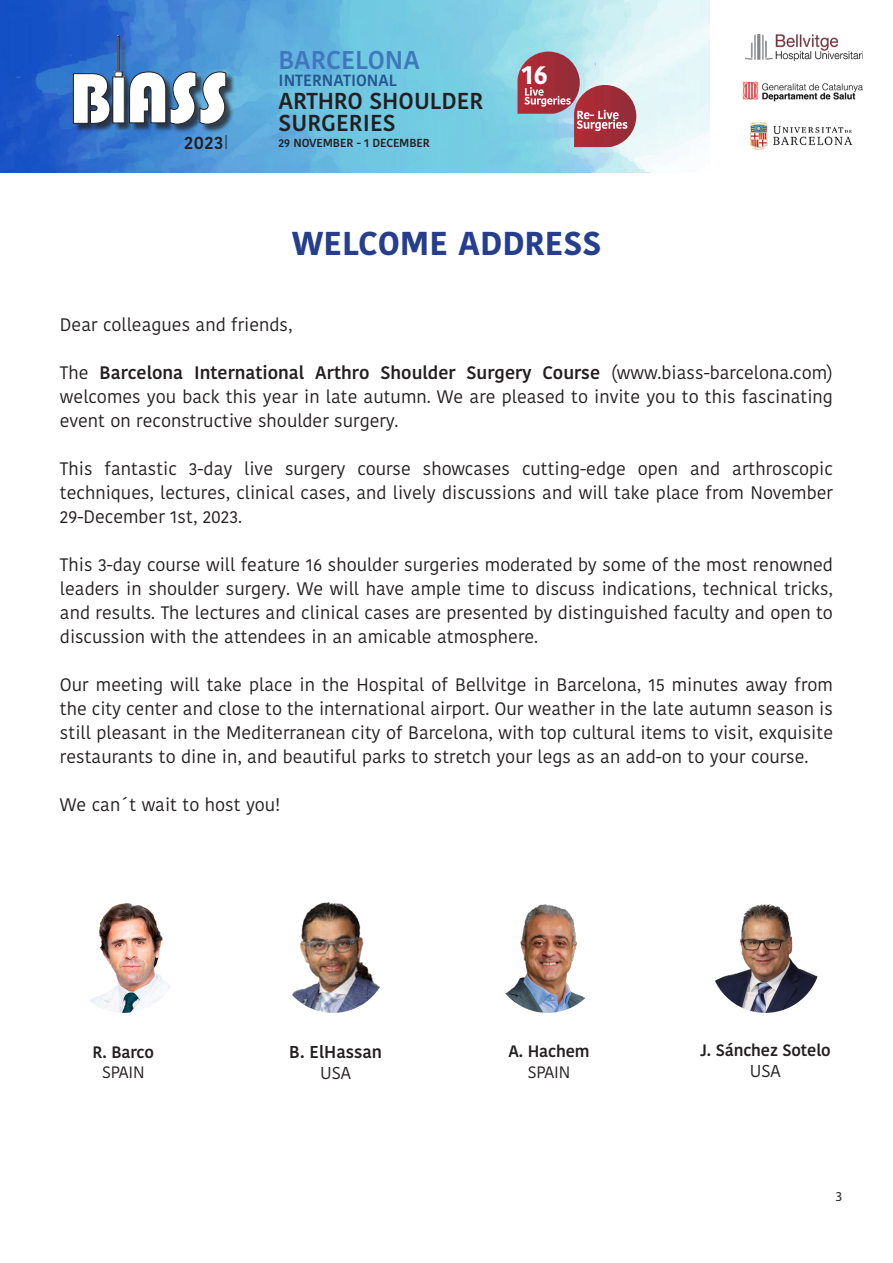
<style>
.page{position:relative;width:893px;height:1263px;background:#fff}
.page>*{position:absolute;margin:0;border:0;box-sizing:border-box;transform-origin:0 0}
.t1{font:700 33px "Kohinoor Telugu";color:#253f8e}
.t2{font:700 26.4px "Kohinoor Telugu";color:#fff}
.t3{font:600 25.65px "Kohinoor Telugu";color:#4077bc}
.t4{font:600 22.95px/22.4px "Kohinoor Telugu";color:#231f20}
.t5{font:600 18.3px "Kohinoor Telugu";color:#231f20}
.t6{font:18px/24px "Kohinoor Telugu";color:#231f20;text-align:justify}
.t7{font:600 17.1px "Kohinoor Telugu";color:#231f20}
.t8{font:17.1px "Kohinoor Telugu";color:#231f20}
.t9{font:600 16.5px "Kohinoor Telugu";letter-spacing:-.01em;color:#231f20}
.t10{font:16.5px "Kohinoor Telugu";letter-spacing:-.01em;color:#231f20}
.t11{font:16.5px "Kohinoor Telugu";letter-spacing:-.01em;color:#231f20}
.t12{font:600 16.05px "Kohinoor Telugu";color:#25558e}
.t13{font:13.5px "Myriad Pro";color:#231f20}
.t14{font:600 11.7px "Kohinoor Telugu";letter-spacing:-.01em;color:#231f20}
.s1{font-weight:600}
</style>
<div class="page">
<img style="left:0;top:0;width:710px;height:173px">
<img style="left:750px;top:122px;width:103px;height:28px">
<img style="left:746px;top:35px;width:117px;height:26px">
<img style="left:742px;top:81px;width:121px;height:21px">
<div style="left:74px;top:37px;width:101px;height:96px;background:#231f20;opacity:.75"></div>
<div style="left:118px;top:36px;width:1px;height:42px;border:1px solid #231f20"></div>
<svg style="left:73px;top:72px;width:49px;height:52px"></svg>
<div style="left:171px;top:73px;width:34px;height:60px;background:#231f20;opacity:.75"></div>
<div style="left:201px;top:73px;width:34px;height:60px;background:#231f20;opacity:.75"></div>
<svg style="left:129px;top:72px;width:97px;height:52px"></svg>
<svg style="left:226px;top:135px;width:1px;height:14px"></svg>
<svg style="left:517px;top:52px;width:119px;height:95px;background:#af848f"></svg>
<img style="left:492px;top:901px;width:111px;height:112px;border-radius:56px">
<img style="left:277px;top:901px;width:112px;height:112px;border-radius:56px">
<img style="left:68px;top:901px;width:111px;height:112px;border-radius:56px">
<img style="left:710px;top:901px;width:111px;height:112px;border-radius:56px">
<h3 class="t3" style="left:279px;top:45px;width:143px">BARCELONA</h3>
<p class="t12" style="left:279px;top:71px;width:120px">INTERNATIONAL</p>
<p class="t4" style="left:279px;top:90px;width:206px">ARTHRO SHOULDER<br>SURGERIES</p>
<p class="t5" style="left:184px;top:132px;width:41px">2023</p>
<p class="t14" style="left:279px;top:136px;width:153px">29 NOVEMBER - 1 DECEMBER</p>
<h2 class="t2" style="left:522px;top:59px;width:28px">16</h2>
<h1 class="t1" style="left:292px;top:224px;width:311px">WELCOME ADDRESS</h1>
<p class="t6" style="left:60px;top:313px;width:234px">Dear colleagues and friends,</p>
<p class="t6" style="left:60px;top:361px;width:775px">The <span class="s1">Barcelona International Arthro Shoulder Surgery Course</span> (www.biass-barcelona.com) welcomes you back this year in late autumn. We are pleased to invite you to this fascinating event on reconstructive shoulder surgery.</p>
<p class="t6" style="left:60px;top:457px;width:775px">This fantastic 3-day live surgery course showcases cutting-edge open and arthroscopic techniques, lectures, clinical cases, and lively discussions and will take place from November 29-December 1st, 2023.</p>
<p class="t6" style="left:60px;top:553px;width:774px">This 3-day course will feature 16 shoulder surgeries moderated by some of the most renowned leaders in shoulder surgery. We will have ample time to discuss indications, technical tricks, and results. The lectures and clinical cases are presented by distinguished faculty and open to discussion with the attendees in an amicable atmosphere.</p>
<p class="t6" style="left:60px;top:673px;width:775px">Our meeting will take place in the Hospital of Bellvitge in Barcelona, 15 minutes away from the city center and close to the international airport. Our weather in the late autumn season is still pleasant in the Mediterranean city of Barcelona, with top cultural items to visit, exquisite restaurants to dine in, and beautiful parks to stretch your legs as an add-on to your course.</p>
<p class="t6" style="left:60px;top:793px;width:222px">We can´t wait to host you!</p>
<p class="t9" style="left:93px;top:1042px;width:63px">R. Barco</p>
<p class="t11" style="left:102px;top:1063px;width:44px">SPAIN</p>
<p class="t7" style="left:289px;top:1042px;width:94px">B. ElHassan</p>
<p class="t8" style="left:320px;top:1063px;width:32px">USA</p>
<p class="t9" style="left:508px;top:1042px;width:83px">A. Hachem</p>
<p class="t10" style="left:528px;top:1062px;width:44px">SPAIN</p>
<p class="t9" style="left:700px;top:1040px;width:132px">J. Sánchez Sotelo</p>
<p class="t8" style="left:750px;top:1061px;width:32px">USA</p>
<p class="t13" style="left:835px;top:1188px;width:8px">3</p>
</div>
